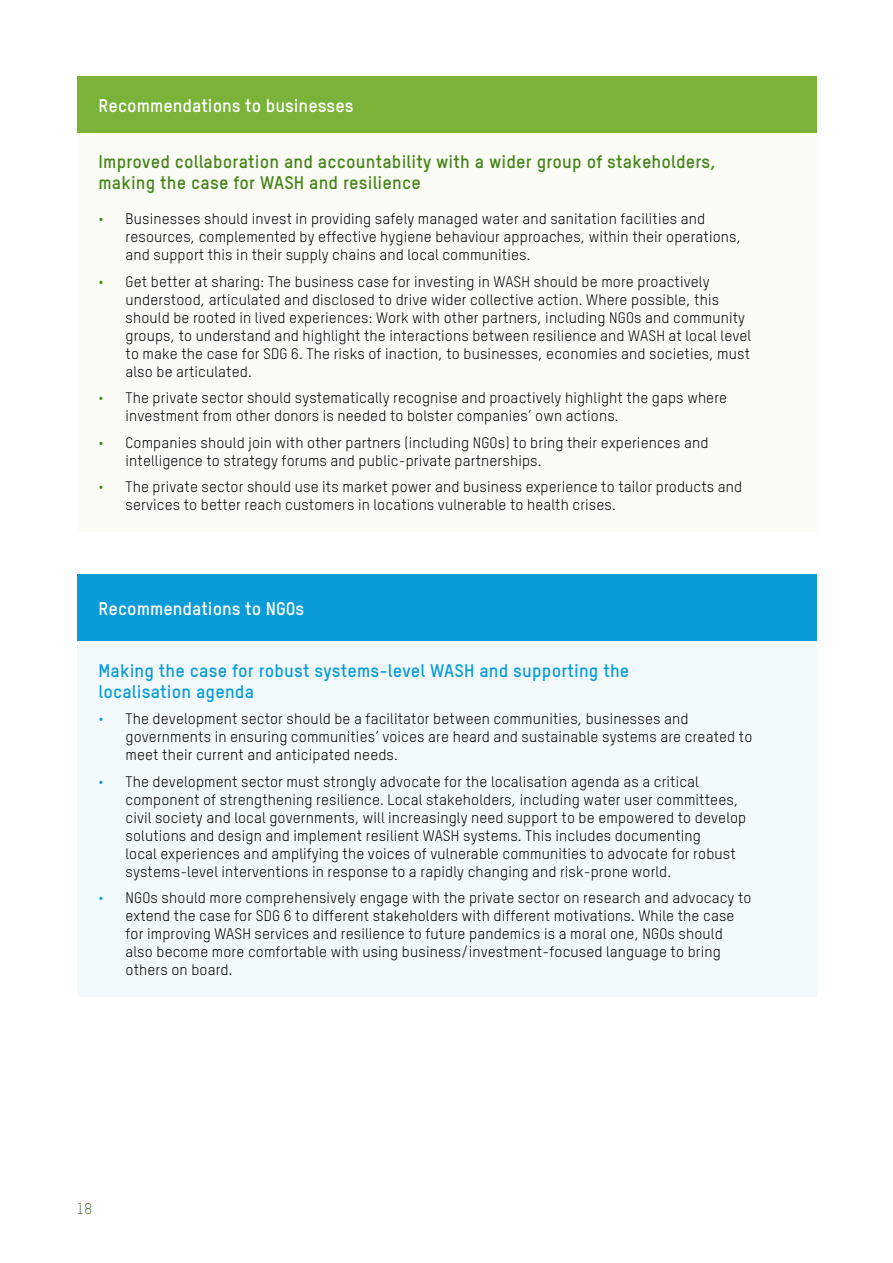
<style>
.page{position:relative;width:893px;height:1263px;background:#fff}
.page>*{position:absolute;margin:0;border:0;box-sizing:border-box;transform-origin:0 0}
.t1{font:700 18px/21px "Oxfam TSTARPRO";letter-spacing:.01em;color:#45851a}
.t2{font:700 18px/21px "Oxfam TSTARPRO";letter-spacing:.01em;color:#0a9cd9}
.t3{font:700 18px "Oxfam TSTARPRO";color:#fff}
.t4{font:15px/18px "Oxfam TSTARPRO";letter-spacing:.01em;color:#000}
.t5{font:300 15px "Oxfam TSTARPRO";color:#336114}
.s1{font-weight:700;font-size:13.5px;color:#45851a}
.s2{font-weight:700;font-size:13.5px;color:#0a9cd9}
</style>
<div class="page">
<div style="left:77px;top:77px;width:739px;height:56px;background:#7ab338"></div>
<div style="left:77px;top:133px;width:739px;height:398px;background:#fcfcf6"></div>
<div style="left:77px;top:574px;width:739px;height:67px;background:#0a9cd9"></div>
<div style="left:77px;top:641px;width:739px;height:355px;background:#f3fafd"></div>
<p class="t3" style="left:99px;top:94px;width:257px">Recommendations to businesses</p>
<p class="t1" style="left:99px;top:151px;width:619px">Improved collaboration and accountability with a wider group of stakeholders, making the case for WASH and resilience</p>
<p class="t4" style="left:126px;top:210px;width:617px;text-indent:-27px"><span class="s1">•</span> Businesses should invest in providing safely managed water and sanitation facilities and resources, complemented by effective hygiene behaviour approaches, within their operations, and support this in their supply chains and local communities.</p>
<p class="t4" style="left:126px;top:272px;width:627px;text-indent:-27px"><span class="s1">•</span> Get better at sharing: The business case for investing in WASH should be more proactively understood, articulated and disclosed to drive wider collective action. Where possible, this should be rooted in lived experiences: Work with other partners, including NGOs and community groups, to understand and highlight the interactions between resilience and WASH at local level to make the case for SDG 6. The risks of inaction, to businesses, economies and societies, must also be articulated.</p>
<p class="t4" style="left:126px;top:389px;width:603px;text-indent:-27px"><span class="s1">•</span> The private sector should systematically recognise and proactively highlight the gaps where investment from other donors is needed to bolster companies’ own actions.</p>
<p class="t4" style="left:126px;top:433px;width:584px;text-indent:-27px"><span class="s1">•</span> Companies should join with other partners (including NGOs) to bring their experiences and intelligence to strategy forums and public-private partnerships.</p>
<p class="t4" style="left:126px;top:478px;width:618px;text-indent:-27px"><span class="s1">•</span> The private sector should use its market power and business experience to tailor products and services to better reach customers in locations vulnerable to health crises.</p>
<p class="t3" style="left:99px;top:597px;width:207px">Recommendations to NGOs</p>
<p class="t2" style="left:99px;top:659px;width:532px">Making the case for robust systems-level WASH and supporting the localisation agenda</p>
<p class="t4" style="left:126px;top:710px;width:628px;text-indent:-27px"><span class="s2">•</span> The development sector should be a facilitator between communities, businesses and governments in ensuring communities’ voices are heard and sustainable systems are created to meet their current and anticipated needs.</p>
<p class="t4" style="left:126px;top:772px;width:622px;text-indent:-27px"><span class="s2">•</span> The development sector must strongly advocate for the localisation agenda as a critical component of strengthening resilience. Local stakeholders, including water user committees, civil society and local governments, will increasingly need support to be empowered to develop solutions and design and implement resilient WASH systems. This includes documenting<br>local experiences and amplifying the voices of vulnerable communities to advocate for robust systems-level interventions in response to a rapidly changing and risk-prone world.</p>
<p class="t4" style="left:126px;top:889px;width:627px;text-indent:-27px"><span class="s2">•</span> NGOs should more comprehensively engage with the private sector on research and advocacy to extend the case for SDG 6 to different stakeholders with different motivations. While the case for improving WASH services and resilience to future pandemics is a moral one, NGOs should also become more comfortable with using business/investment-focused language to bring others on board.</p>
<p class="t5" style="left:77px;top:1199px;width:17px">18</p>
</div>
